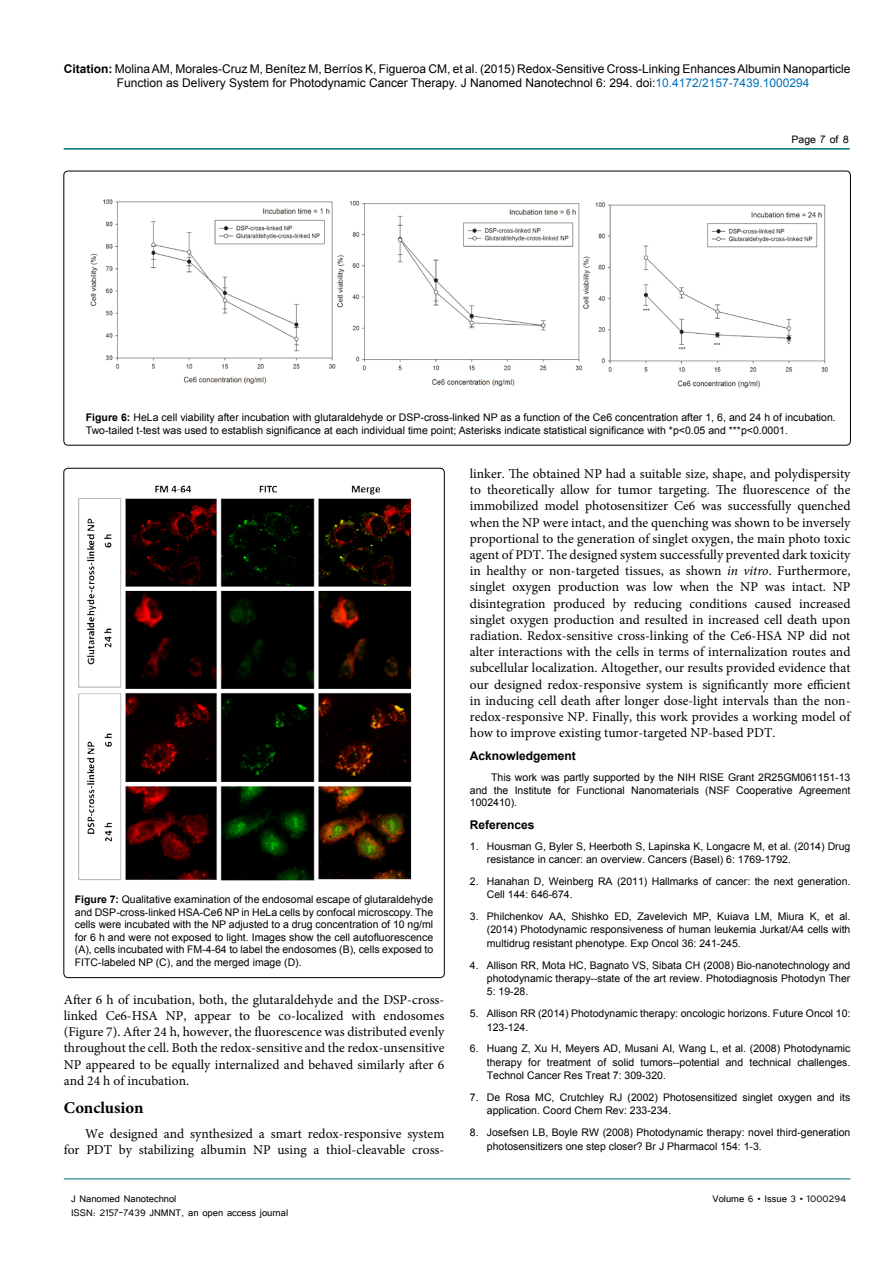
<style>
.page{position:relative;width:893px;height:1263px;background:#fff}
.page>*{position:absolute;margin:0;border:0;box-sizing:border-box;transform-origin:0 0}
.t1{font:700 16.5px "Minion Pro";color:#000}
.t2{font:13.5px/16.2px "Minion Pro";color:#000;text-align:justify}
.t3{font:13.5px "Tunga";color:#000}
.t4{font:12px/14.4px "Arial";color:#000}
.t5{font:12px/14.4px "Tunga";color:#000}
.t6{font:700 12px "Arial";color:#000}
.t7{font:10.5px/13.4px "Arial";color:#000}
.s1{font-weight:700}
.s2{color:#0072bc}
.s3{font-style:italic}
</style>
<div class="page">
<hr style="left:64px;top:148px;width:786px;height:2px;background:#007071">
<hr style="left:64px;top:1179px;width:786px;height:1px;background:#007071">
<img style="left:90px;top:199px;width:738px;height:189px">
<img style="left:78px;top:485px;width:334px;height:396px">
<p class="t4" style="left:117px;top:61px;width:735px;text-indent:-53px"><span class="s1">Citation:</span> Molina AM, Morales-Cruz M, Benítez M, Berríos K, Figueroa CM, et al. (2015) Redox-Sensitive Cross-Linking Enhances Albumin Nanoparticle<br>Function as Delivery System for Photodynamic Cancer Therapy. J Nanomed Nanotechnol 6: 294. doi:<span class="s2">10.4172/2157-7439.1000294</span></p>
<p class="t3" style="left:791px;top:131px;width:59px">Page 7 of 8</p>
<p class="t7" style="left:86px;top:411px;width:751px;line-height:12.6px"><span class="s1">Figure 6:</span> HeLa cell viability after incubation with glutaraldehyde or DSP-cross-linked NP as a function of the Ce6 concentration after 1, 6, and 24 h of incubation.<br>Two-tailed t-test was used to establish significance at each individual time point; Asterisks indicate statistical significance with *p&lt;0.05 and ***p&lt;0.0001.</p>
<p class="t7" style="left:75px;top:893px;width:360px;line-height:12.6px;text-align:justify"><span class="s1">Figure 7:</span> Qualitative examination of the endosomal escape of glutaraldehyde and DSP-cross-linked HSA-Ce6 NP in HeLa cells by confocal microscopy. The cells were incubated with the NP adjusted to a drug concentration of 10 ng/ml for 6 h and were not exposed to light. Images show the cell autofluorescence (A), cells incubated with FM-4-64 to label the endosomes (B), cells exposed to FITC-labeled NP (C), and the merged image (D).</p>
<p class="t2" style="left:64px;top:991px;width:382px">After 6 h of incubation, both, the glutaraldehyde and the DSP-cross&shy;linked Ce6-HSA NP, appear to be co-localized with endosomes (Figure 7). After 24 h, however, the fluorescence was distributed evenly throughout the cell. Both the redox-sensitive and the redox-unsensitive NP appeared to be equally internalized and behaved similarly after 6 and 24 h of incubation.</p>
<h1 class="t1" style="left:64px;top:1096px;width:81px">Conclusion</h1>
<p class="t2" style="left:64px;top:1125px;width:382px;text-align:right">We designed and synthesized a smart redox-responsive system<br>for PDT by stabilizing albumin NP using a thiol-cleavable cross-</p>
<p class="t2" style="left:470px;top:466px;width:382px">linker. The obtained NP had a suitable size, shape, and polydispersity to theoretically allow for tumor targeting. The fluorescence of the immobilized model photosensitizer Ce6 was successfully quenched when the NP were intact, and the quenching was shown to be inversely proportional to the generation of singlet oxygen, the main photo toxic agent of PDT. The designed system successfully prevented dark toxicity in healthy or non-targeted tissues, as shown <span class="s3">in vitro</span>. Furthermore, singlet oxygen production was low when the NP was intact. NP disintegration produced by reducing conditions caused increased singlet oxygen production and resulted in increased cell death upon radiation. Redox-sensitive cross-linking of the Ce6-HSA NP did not alter interactions with the cells in terms of internalization routes and subcellular localization. Altogether, our results provided evidence that our designed redox-responsive system is significantly more efficient in inducing cell death after longer dose-light intervals than the non&shy;redox-responsive NP. Finally, this work provides a working model of how to improve existing tumor-targeted NP-based PDT.</p>
<p class="t6" style="left:470px;top:748px;width:108px">Acknowledgement</p>
<p class="t7" style="left:470px;top:771px;width:382px;line-height:12.6px;text-align:justify;text-indent:21px">This work was partly supported by the NIH RISE Grant 2R25GM061151-13 and the Institute for Functional Nanomaterials (NSF Cooperative Agreement 1002410).</p>
<p class="t6" style="left:470px;top:817px;width:66px">References</p>
<p class="t7" style="left:487px;top:840px;width:365px;line-height:12.6px;text-indent:-17px">1. Housman G, Byler S, Heerboth S, Lapinska K, Longacre M, et al. (2014) Drug resistance in cancer: an overview. Cancers (Basel) 6: 1769-1792.</p>
<p class="t7" style="left:487px;top:875px;width:365px;text-indent:-17px">2. Hanahan D, Weinberg RA (2011) Hallmarks of cancer: the next generation.<br>Cell 144: 646-674.</p>
<p class="t7" style="left:487px;top:910px;width:365px;text-align:justify;text-indent:-17px">3. Philchenkov AA, Shishko ED, Zavelevich MP, Kuiava LM, Miura K, et al. (2014) Photodynamic responsiveness of human leukemia Jurkat/A4 cells with multidrug resistant phenotype. Exp Oncol 36: 241-245.</p>
<p class="t7" style="left:487px;top:958px;width:365px;text-align:justify;text-indent:-17px">4. Allison RR, Mota HC, Bagnato VS, Sibata CH (2008) Bio-nanotechnology and photodynamic therapy--state of the art review. Photodiagnosis Photodyn Ther 5: 19-28.</p>
<p class="t7" style="left:487px;top:1007px;width:365px;text-indent:-17px">5. Allison RR (2014) Photodynamic therapy: oncologic horizons. Future Oncol 10:<br>123-124.</p>
<p class="t7" style="left:487px;top:1042px;width:365px;text-align:justify;text-indent:-17px">6. Huang Z, Xu H, Meyers AD, Musani AI, Wang L, et al. (2008) Photodynamic therapy for treatment of solid tumors--potential and technical challenges.<br>Technol Cancer Res Treat 7: 309-320.</p>
<p class="t7" style="left:487px;top:1091px;width:365px;text-indent:-17px">7. De Rosa MC, Crutchley RJ (2002) Photosensitized singlet oxygen and its application. Coord Chem Rev: 233-234.</p>
<p class="t7" style="left:487px;top:1126px;width:365px;text-indent:-17px">8. Josefsen LB, Boyle RW (2008) Photodynamic therapy: novel third-generation photosensitizers one step closer? Br J Pharmacol 154: 1-3.</p>
<p class="t5" style="left:71px;top:1190px;width:219px">J Nanomed Nanotechnol<br>ISSN: 2157-7439 JNMNT, an open access journal</p>
<p class="t5" style="left:712px;top:1190px;width:136px">Volume 6 • Issue 3 • 1000294</p>
</div>
